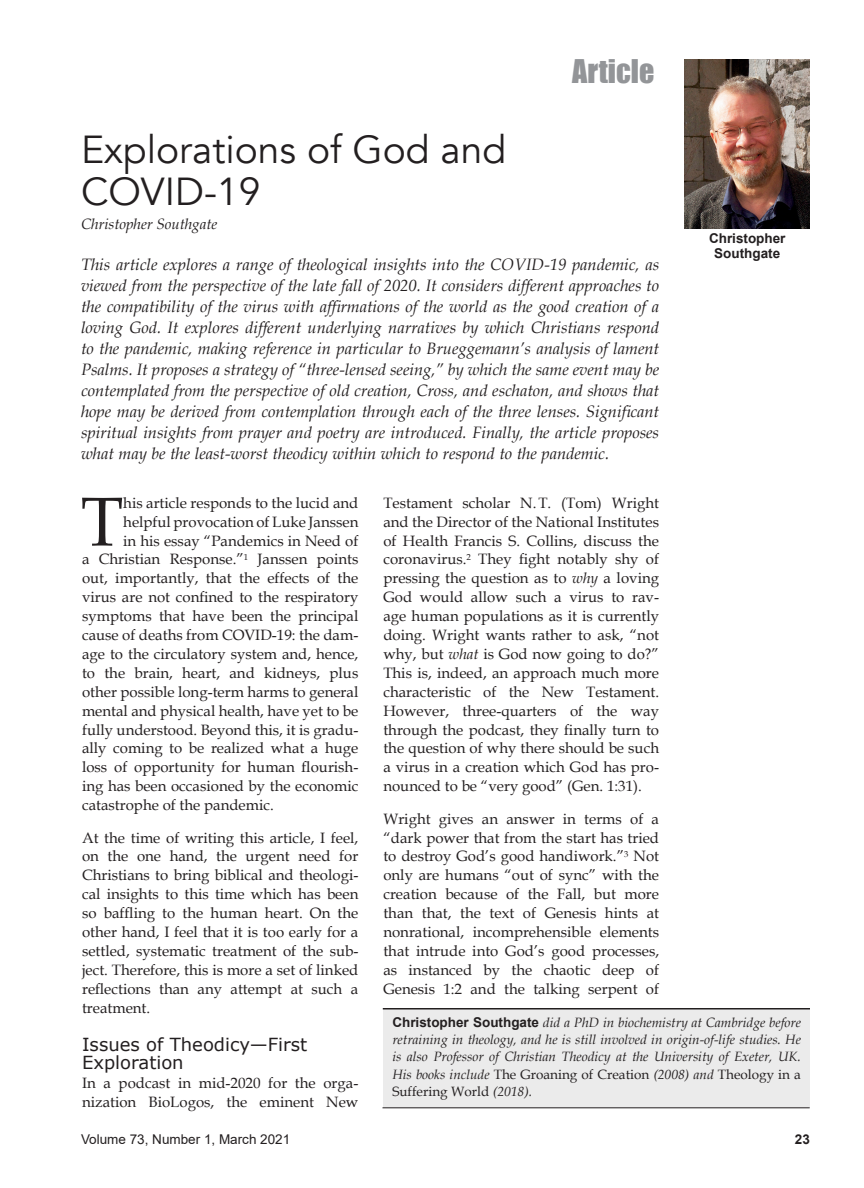
<style>
.page{position:relative;width:864px;height:1188px;background:#fff}
.page>*{position:absolute;margin:0;border:0;box-sizing:border-box;transform-origin:0 0}
.t1{font:69.15px "Book Antiqua";color:#231f20}
.t2{font:39px/42px "Avenir";color:#231f20}
.t3{font:30px "Impact";color:#939598}
.t4{font:18px/18px "Verdana";color:#231f20}
.t5{font:italic 16.5px/21px "Book Antiqua";color:#231f20;text-align:justify}
.t6{font:15px/18.9px "Book Antiqua";color:#231f20;text-align:justify}
.t7{font:italic 15px "Book Antiqua";color:#231f20}
.t8{font:italic 13.5px/17.1px "Book Antiqua";color:#231f20;text-align:justify}
.t9{font:13.5px "Arial";color:#231f20}
.t10{font:700 13.5px/15px "Arial";color:#231f20;text-align:center}
.s1{font-style:italic}
.s2{font-family:"Arial";font-weight:700;font-style:normal}
.s3{font-style:normal}
</style>
<div class="page">
<div style="left:383px;top:1008px;width:427px;height:100px;background:#ebebeb"></div>
<hr style="left:383px;top:1008px;width:427px;height:2px;background:#231f20">
<hr style="left:382px;top:1107px;width:428px;height:1px;background:#231f20">
<img style="left:685px;top:60px;width:125px;height:168px">
<h3 class="t3" style="left:572px;top:48px;width:84px">Article</h3>
<h2 class="t2" style="left:81px;top:129px;width:427px">Explorations of God and<br>COVID-19</h2>
<p class="t7" style="left:81px;top:214px;width:138px">Christopher Southgate</p>
<p class="t5" style="left:81px;top:254px;width:580px">This article explores a range of theological insights into the COVID-19 pandemic, as viewed from the perspective of the late fall of 2020. It considers different approaches to the compatibility of the virus with affirmations of the world as the good creation of a loving God. It explores different underlying narratives by which Christians respond to the pandemic, making reference in particular to Brueggemann’s analysis of lament Psalms. It proposes a strategy of “three-lensed seeing,” by which the same event may be contemplated from the perspective of old creation, Cross, and eschaton, and shows that hope may be derived from contemplation through each of the three lenses. Significant spiritual insights from prayer and poetry are introduced. Finally, the article proposes what may be the least-worst theodicy within which to respond to the pandemic.</p>
<h1 class="t1" style="left:81px;top:474px;width:44px">T</h1>
<p class="t6" style="left:123px;top:493px;width:237px">his article responds to the lucid and</p>
<p class="t10" style="left:709px;top:231px;width:78px">Christopher<br>Southgate</p>
<p class="t6" style="left:383px;top:493px;width:277px">Testament scholar N.T. (Tom) Wright and the Director of the National Institutes of Health Francis S. Collins, discuss the coronavirus.<sup>2</sup> They fight notably shy of pressing the question as to <span class="s1">why</span> a loving God would allow such a virus to rav&shy;age human populations as it is currently doing. Wright wants rather to ask, “not why, but <span class="s1">what</span> is God now going to do?” This is, indeed, an approach much more characteristic of the New Testament.<br>However, three-quarters of the way through the podcast, they finally turn to the question of why there should be such a virus in a creation which God has pro&shy;nounced to be “very good” (Gen. 1:31).</p>
<p class="t6" style="left:383px;top:809px;width:277px">Wright gives an answer in terms of a “dark power that from the start has tried to destroy God’s good handiwork.”<sup>3</sup> Not only are humans “out of sync” with the creation because of the Fall, but more than that, the text of Genesis hints at nonrational, incomprehensible elements that intrude into God’s good processes, as instanced by the chaotic deep of Genesis 1:2 and the talking serpent of</p>
<p class="t6" style="left:123px;top:512px;width:237px">helpful provocation of Luke Janssen</p>
<p class="t6" style="left:123px;top:531px;width:237px">in his essay “Pandemics in Need of</p>
<p class="t6" style="left:82px;top:550px;width:278px">a Christian Response.”<sup>1</sup> Janssen points</p>
<p class="t6" style="left:82px;top:568px;width:278px">out, importantly, that the effects of the</p>
<p class="t6" style="left:82px;top:587px;width:278px">virus are not confined to the respiratory</p>
<p class="t6" style="left:82px;top:606px;width:278px">symptoms that have been the principal</p>
<p class="t6" style="left:82px;top:625px;width:278px">cause of deaths from COVID-19: the dam-</p>
<p class="t6" style="left:82px;top:644px;width:278px">age to the circulatory system and, hence,</p>
<p class="t6" style="left:82px;top:663px;width:278px">to the brain, heart, and kidneys, plus</p>
<p class="t6" style="left:82px;top:682px;width:278px">other possible long-term harms to general</p>
<p class="t6" style="left:82px;top:701px;width:278px">mental and physical health, have yet to be</p>
<p class="t6" style="left:82px;top:720px;width:278px">fully understood. Beyond this, it is gradu-</p>
<p class="t6" style="left:82px;top:739px;width:278px">ally coming to be realized what a huge</p>
<p class="t6" style="left:82px;top:757px;width:278px">loss of opportunity for human flourish-</p>
<p class="t6" style="left:82px;top:776px;width:278px">ing has been occasioned by the economic</p>
<p class="t6" style="left:82px;top:795px;width:193px">catastrophe of the pandemic.</p>
<p class="t6" style="left:82px;top:828px;width:278px">At the time of writing this article, I feel, on the one hand, the urgent need for Christians to bring biblical and theologi&shy;cal insights to this time which has been so baffling to the human heart. On the other hand, I feel that it is too early for a settled, systematic treatment of the sub&shy;ject. Therefore, this is more a set of linked reflections than any attempt at such a treatment.</p>
<p class="t4" style="left:82px;top:1035px;width:227px">Issues of Theodicy—First<br>Exploration</p>
<p class="t6" style="left:82px;top:1073px;width:278px">In a podcast in mid-2020 for the orga&shy;nization BioLogos, the eminent New</p>
<p class="t8" style="left:392px;top:1014px;width:410px"><span class="s2">Christopher Southgate</span> did a PhD in biochemistry at Cambridge before retraining in theology, and he is still involved in origin-of-life studies. He is also Professor of Christian Theodicy at the University of Exeter, UK.<br>His books include <span class="s3">The Groaning of Creation</span> (2008) and <span class="s3">Theology in a Suffering World</span> (2018).</p>
<p class="t9" style="left:81px;top:1130px;width:211px">Volume 73, Number 1, March 2021</p>
<p class="t10" style="left:795px;top:1132px;width:17px">23</p>
</div>
